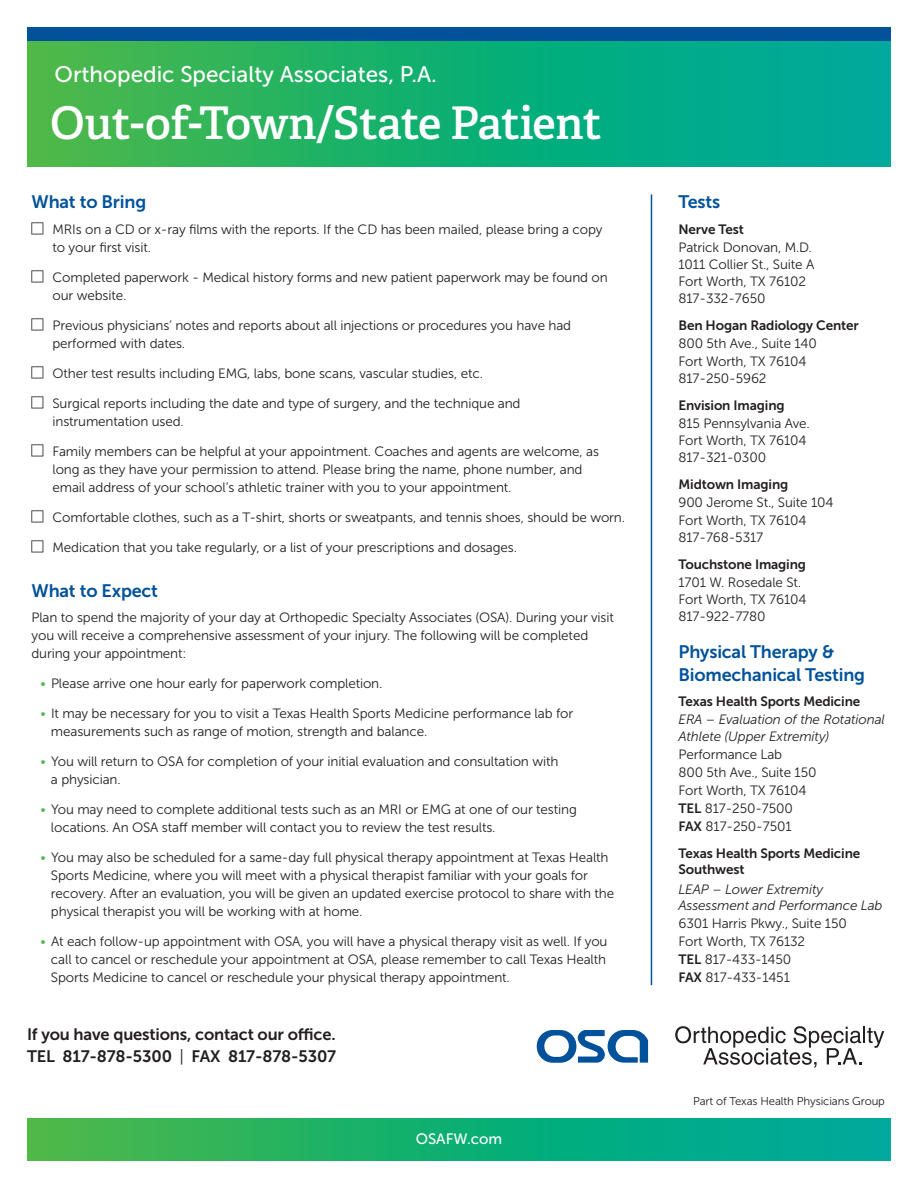
<style>
.page{position:relative;width:918px;height:1188px;background:#fff}
.page>*{position:absolute;margin:0;border:0;box-sizing:border-box;transform-origin:0 0}
.t1{font:600 45px "Adelle";letter-spacing:-.02em;color:#fff}
.t2{font:22.5px "Museo Sans 500";color:#fff}
.t3{font:18px "Museo Sans 700";letter-spacing:-.01em;color:#01529a}
.t4{font:16.5px "Museo Sans 700";letter-spacing:-.01em;color:#231f20}
.t5{font:15px "Museo Sans 500";color:#fff}
.t6{font:13.5px/18px "Museo Sans 300";letter-spacing:-.01em;color:#231f20}
.t7{font:13.5px/16.5px "Museo Sans 700";letter-spacing:-.01em;color:#231f20}
.t8{font:italic 13.5px/16.5px "Museo Sans 300";letter-spacing:-.01em;color:#231f20}
.t9{font:11.4px "Museo Sans 300";letter-spacing:-.01em;color:#231f20}
.s1{color:#51b948}
.s2{font-family:"Museo Sans 300"}
.s3{font-family:"Museo Sans 700"}
</style>
<div class="page">
<svg style="left:27px;top:40px;width:864px;height:126px;background:#18af71"></svg>
<div style="left:27px;top:27px;width:864px;height:13px;background:#01529a"></div>
<svg style="left:27px;top:1118px;width:864px;height:43px;background:#17af72"></svg>
<hr style="left:651px;top:194px;width:1px;height:791px;background:#01529a">
<svg style="left:675px;top:1026px;width:209px;height:42px"></svg>
<svg style="left:537px;top:1030px;width:111px;height:33px"></svg>
<p class="t2" style="left:55px;top:62px;width:384px">Orthopedic Specialty Associates, P.A.</p>
<p class="t1" style="left:50px;top:95px;width:553px">Out-of-Town/State Patient</p>
<p class="t3" style="left:32px;top:192px;width:116px">What to Bring</p>
<p class="t6" style="left:53px;top:220px;width:552px">MRIs on a CD or x-ray films with the reports. If the CD has been mailed, please bring a copy to your first visit.</p>
<p class="t6" style="left:53px;top:268px;width:557px">Completed paperwork - Medical history forms and new patient paperwork may be found on</p>
<p class="t6" style="left:53px;top:286px;width:75px">our website.</p>
<p class="t6" style="left:53px;top:316px;width:520px">Previous physicians’ notes and reports about all injections or procedures you have had performed with dates.</p>
<p class="t6" style="left:53px;top:364px;width:432px">Other test results including EMG, labs, bone scans, vascular studies, etc.</p>
<p class="t6" style="left:53px;top:394px;width:470px">Surgical reports including the date and type of surgery, and the technique and</p>
<p class="t6" style="left:53px;top:412px;width:133px">instrumentation used.</p>
<p class="t6" style="left:53px;top:442px;width:548px">Family members can be helpful at your appointment. Coaches and agents are welcome, as long as they have your permission to attend. Please bring the name, phone number, and email address of your school’s athletic trainer with you to your appointment.</p>
<p class="t6" style="left:53px;top:508px;width:574px">Comfortable clothes, such as a T-shirt, shorts or sweatpants, and tennis shoes, should be worn.</p>
<p class="t6" style="left:53px;top:538px;width:466px">Medication that you take regularly, or a list of your prescriptions and dosages.</p>
<p class="t3" style="left:32px;top:580px;width:128px">What to Expect</p>
<p class="t6" style="left:32px;top:609px;width:584px">Plan to spend the majority of your day at Orthopedic Specialty Associates (OSA). During your visit you will receive a comprehensive assessment of your injury. The following will be completed during your appointment:</p>
<p class="t6" style="left:40px;top:675px;width:344px"><span class="s1">•</span> Please arrive one hour early for paperwork completion.</p>
<p class="t6" style="left:51px;top:705px;width:524px;text-indent:-10px"><span class="s1">•</span> It may be necessary for you to visit a Texas Health Sports Medicine performance lab for measurements such as range of motion, strength and balance.</p>
<p class="t6" style="left:40px;top:753px;width:519px"><span class="s1">•</span> You will return to OSA for completion of your initial evaluation and consultation with</p>
<p class="t6" style="left:51px;top:771px;width:71px">a physician.</p>
<p class="t6" style="left:51px;top:801px;width:527px;text-indent:-10px"><span class="s1">•</span> You may need to complete additional tests such as an MRI or EMG at one of our testing locations. An OSA staff member will contact you to review the test results.</p>
<p class="t6" style="left:51px;top:849px;width:565px;text-indent:-10px"><span class="s1">•</span> You may also be scheduled for a same-day full physical therapy appointment at Texas Health Sports Medicine, where you will meet with a physical therapist familiar with your goals for recovery. After an evaluation, you will be given an updated exercise protocol to share with the physical therapist you will be working with at home.</p>
<p class="t6" style="left:51px;top:933px;width:558px;text-align:justify;text-indent:-10px"><span class="s1">•</span> At each follow-up appointment with OSA, you will have a physical therapy visit as well. If you call to cancel or reschedule your appointment at OSA, please remember to call Texas Health Sports Medicine to cancel or reschedule your physical therapy appointment.</p>
<p class="t4" style="left:27px;top:1025px;width:310px">If you have questions, contact our office.</p>
<p class="t4" style="left:27px;top:1047px;width:311px">TEL 817-878-5300 <span class="s2">|</span> FAX 817-878-5307</p>
<p class="t5" style="left:416px;top:1131px;width:88px">OSAFW.com</p>
<p class="t3" style="left:678px;top:192px;width:43px">Tests</p>
<p class="t7" style="left:678px;top:221px;width:67px">Nerve Test</p>
<p class="t6" style="left:678px;top:238px;width:135px">Patrick Donovan, M.D.</p>
<p class="t6" style="left:678px;top:255px;width:137px">1011 Collier St., Suite A</p>
<p class="t6" style="left:678px;top:273px;width:129px">Fort Worth, TX 76102</p>
<p class="t6" style="left:678px;top:290px;width:89px">817-332-7650</p>
<p class="t7" style="left:678px;top:318px;width:182px">Ben Hogan Radiology Center</p>
<p class="t6" style="left:678px;top:335px;width:140px">800 5th Ave., Suite 140</p>
<p class="t6" style="left:678px;top:352px;width:130px">Fort Worth, TX 76104</p>
<p class="t6" style="left:678px;top:369px;width:90px">817-250-5962</p>
<p class="t7" style="left:678px;top:397px;width:108px">Envision Imaging</p>
<p class="t6" style="left:678px;top:414px;width:133px">815 Pennsylvania Ave.</p>
<p class="t6" style="left:678px;top:432px;width:130px">Fort Worth, TX 76104</p>
<p class="t6" style="left:678px;top:449px;width:89px">817-321-0300</p>
<p class="t7" style="left:678px;top:477px;width:111px">Midtown Imaging</p>
<p class="t6" style="left:678px;top:494px;width:157px">900 Jerome St., Suite 104</p>
<p class="t6" style="left:678px;top:511px;width:130px">Fort Worth, TX 76104</p>
<p class="t6" style="left:678px;top:528px;width:86px">817-768-5317</p>
<p class="t7" style="left:678px;top:556px;width:129px">Touchstone Imaging</p>
<p class="t6" style="left:678px;top:573px;width:124px">1701 W. Rosedale St.</p>
<p class="t6" style="left:678px;top:591px;width:130px">Fort Worth, TX 76104</p>
<p class="t6" style="left:678px;top:608px;width:89px">817-922-7780</p>
<p class="t3" style="left:678px;top:642px;width:157px">Physical Therapy &amp;</p>
<p class="t3" style="left:678px;top:664px;width:188px">Biomechanical Testing</p>
<p class="t7" style="left:678px;top:693px;width:183px">Texas Health Sports Medicine</p>
<p class="t8" style="left:678px;top:711px;width:208px">ERA – Evaluation of the Rotational<br>Athlete (Upper Extremity)</p>
<p class="t6" style="left:678px;top:745px;width:105px">Performance Lab</p>
<p class="t6" style="left:678px;top:763px;width:140px">800 5th Ave., Suite 150</p>
<p class="t6" style="left:678px;top:781px;width:130px">Fort Worth, TX 76104</p>
<p class="t6" style="left:678px;top:799px;width:116px"><span class="s3">TEL</span> 817-250-7500</p>
<p class="t6" style="left:678px;top:817px;width:115px"><span class="s3">FAX</span> 817-250-7501</p>
<p class="t7" style="left:678px;top:845px;width:183px">Texas Health Sports Medicine<br>Southwest</p>
<p class="t8" style="left:678px;top:881px;width:206px">LEAP – Lower Extremity<br>Assessment and Performance Lab</p>
<p class="t6" style="left:678px;top:915px;width:170px">6301 Harris Pkwy., Suite 150</p>
<p class="t6" style="left:678px;top:933px;width:128px">Fort Worth, TX 76132</p>
<p class="t6" style="left:678px;top:951px;width:114px"><span class="s3">TEL</span> 817-433-1450</p>
<p class="t6" style="left:678px;top:969px;width:113px"><span class="s3">FAX</span> 817-433-1451</p>
<p class="t9" style="left:693px;top:1095px;width:193px">Part of Texas Health Physicians Group</p>
</div>
